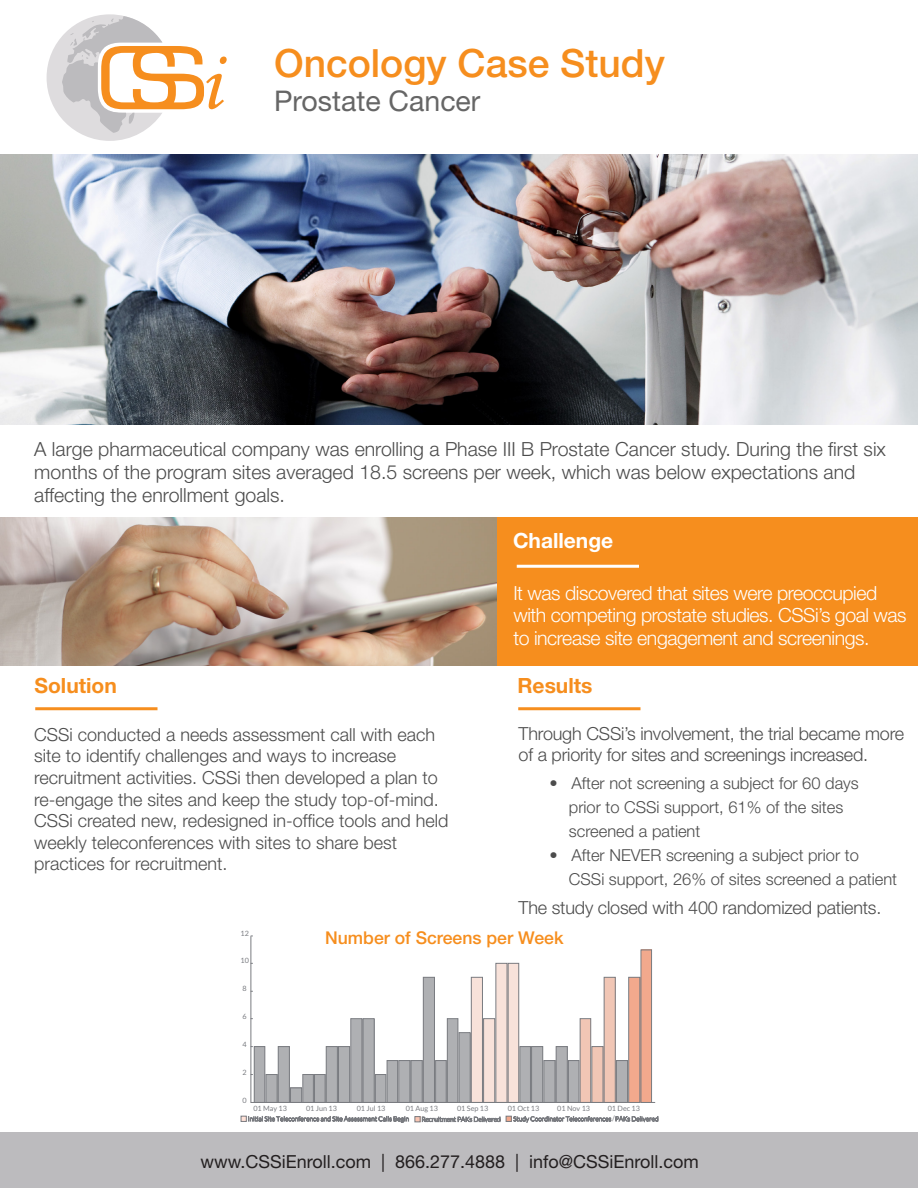
<style>
.page{position:relative;width:918px;height:1188px;background:#fff}
.page>*{position:absolute;margin:0;border:0;box-sizing:border-box;transform-origin:0 0}
.t1{font:500 39px "Helvetica Neue LT Pro";color:#f68e1e}
.t2{font:28.5px "Helvetica Neue LT Pro";color:#666}
.t3{font:700 21px "Helvetica Neue LT Pro";color:#f68e1e}
.t4{font:700 21px "Helvetica Neue LT Pro";color:#fff}
.t5{font:300 19.5px/23.4px "Helvetica Neue LT Pro";color:#4c4c4c}
.t6{font:300 19.5px/22.5px "Helvetica Neue LT Pro";letter-spacing:-.025em;color:#fff}
.t7{font:300 18px/21.6px "Helvetica Neue LT Pro";color:#4c4c4c}
.t8{font:18px "Helvetica Neue LT Pro";color:#231f20}
.t9{font:500 17.7px "Helvetica Neue LT Pro";color:#f68e1e}
.t10{font:300 16.5px/24px "Helvetica Neue LT Pro";color:#4c4c4c}
.t11{font:8.1px "Myriad Pro";color:#7a7c81}
.t12{font:7.2px "Lato";color:#7a7c81}
</style>
<div class="page">
<div style="left:0;top:1132px;width:918px;height:56px;background:#bcbbbe"></div>
<svg style="left:47px;top:14px;width:180px;height:127px"></svg>
<img style="left:0;top:154px;width:918px;height:270px">
<div style="left:496px;top:518px;width:422px;height:148px;background:#f68e1e"></div>
<hr style="left:517px;top:565px;width:122px;height:3px;background:#fff">
<hr style="left:35px;top:707px;width:123px;height:3px;background:#f68e1e">
<hr style="left:518px;top:707px;width:122px;height:3px;background:#f68e1e">
<img style="left:0;top:518px;width:496px;height:148px">
<svg style="left:250px;top:935px;width:406px;height:168px"></svg>
<div style="left:641px;top:950px;width:11px;height:152px;background:#f2a98d"></div>
<div style="left:629px;top:977px;width:11px;height:125px;background:#f2a98d"></div>
<div style="left:617px;top:1060px;width:11px;height:42px;background:#afb0b3"></div>
<div style="left:604px;top:977px;width:12px;height:125px;background:#f1c6b5"></div>
<div style="left:592px;top:1046px;width:11px;height:56px;background:#f1c6b5"></div>
<div style="left:580px;top:1019px;width:11px;height:83px;background:#f1c6b5"></div>
<div style="left:569px;top:1060px;width:10px;height:42px;background:#afb0b3"></div>
<div style="left:556px;top:1046px;width:12px;height:56px;background:#afb0b3"></div>
<div style="left:544px;top:1060px;width:11px;height:42px;background:#afb0b3"></div>
<div style="left:532px;top:1046px;width:11px;height:56px;background:#afb0b3"></div>
<div style="left:520px;top:1046px;width:11px;height:56px;background:#afb0b3"></div>
<div style="left:508px;top:963px;width:11px;height:139px;background:#f8e2da"></div>
<div style="left:496px;top:963px;width:11px;height:139px;background:#f8e2da"></div>
<div style="left:484px;top:1019px;width:11px;height:83px;background:#f8e2da"></div>
<div style="left:472px;top:977px;width:11px;height:125px;background:#f8e2da"></div>
<div style="left:459px;top:1033px;width:11px;height:69px;background:#afb0b3"></div>
<div style="left:448px;top:1019px;width:10px;height:83px;background:#afb0b3"></div>
<div style="left:436px;top:1060px;width:10px;height:42px;background:#afb0b3"></div>
<div style="left:424px;top:977px;width:11px;height:125px;background:#afb0b3"></div>
<div style="left:411px;top:1060px;width:11px;height:42px;background:#afb0b3"></div>
<div style="left:399px;top:1060px;width:11px;height:42px;background:#afb0b3"></div>
<div style="left:387px;top:1060px;width:11px;height:42px;background:#afb0b3"></div>
<div style="left:376px;top:1074px;width:10px;height:28px;background:#afb0b3"></div>
<div style="left:363px;top:1019px;width:12px;height:83px;background:#afb0b3"></div>
<div style="left:351px;top:1019px;width:11px;height:83px;background:#afb0b3"></div>
<div style="left:339px;top:1046px;width:11px;height:56px;background:#afb0b3"></div>
<div style="left:327px;top:1046px;width:11px;height:56px;background:#afb0b3"></div>
<div style="left:315px;top:1074px;width:10px;height:28px;background:#afb0b3"></div>
<div style="left:303px;top:1074px;width:11px;height:28px;background:#afb0b3"></div>
<div style="left:291px;top:1088px;width:11px;height:14px;background:#afb0b3"></div>
<div style="left:279px;top:1046px;width:11px;height:56px;background:#afb0b3"></div>
<div style="left:266px;top:1074px;width:11px;height:28px;background:#afb0b3"></div>
<div style="left:255px;top:1046px;width:10px;height:56px;background:#afb0b3"></div>
<div style="left:641px;top:949px;width:11px;height:154px;border:1px solid #7a7c81"></div>
<div style="left:628px;top:977px;width:12px;height:126px;border:1px solid #7a7c81"></div>
<div style="left:616px;top:1060px;width:12px;height:43px;border:1px solid #7a7c81"></div>
<div style="left:604px;top:977px;width:12px;height:126px;border:1px solid #7a7c81"></div>
<div style="left:591px;top:1046px;width:12px;height:57px;border:1px solid #7a7c81"></div>
<div style="left:580px;top:1018px;width:11px;height:85px;border:1px solid #7a7c81"></div>
<div style="left:568px;top:1060px;width:11px;height:43px;border:1px solid #7a7c81"></div>
<div style="left:556px;top:1046px;width:12px;height:57px;border:1px solid #7a7c81"></div>
<div style="left:543px;top:1060px;width:12px;height:43px;border:1px solid #7a7c81"></div>
<div style="left:531px;top:1046px;width:12px;height:57px;border:1px solid #7a7c81"></div>
<div style="left:519px;top:1046px;width:12px;height:57px;border:1px solid #7a7c81"></div>
<div style="left:508px;top:963px;width:11px;height:140px;border:1px solid #7a7c81"></div>
<div style="left:495px;top:963px;width:12px;height:140px;border:1px solid #7a7c81"></div>
<div style="left:483px;top:1018px;width:12px;height:85px;border:1px solid #7a7c81"></div>
<div style="left:471px;top:977px;width:12px;height:126px;border:1px solid #7a7c81"></div>
<div style="left:459px;top:1032px;width:12px;height:71px;border:1px solid #7a7c81"></div>
<div style="left:447px;top:1018px;width:11px;height:85px;border:1px solid #7a7c81"></div>
<div style="left:435px;top:1060px;width:12px;height:43px;border:1px solid #7a7c81"></div>
<div style="left:423px;top:977px;width:12px;height:126px;border:1px solid #7a7c81"></div>
<div style="left:411px;top:1060px;width:12px;height:43px;border:1px solid #7a7c81"></div>
<div style="left:398px;top:1060px;width:12px;height:43px;border:1px solid #7a7c81"></div>
<div style="left:387px;top:1060px;width:11px;height:43px;border:1px solid #7a7c81"></div>
<div style="left:375px;top:1074px;width:11px;height:29px;border:1px solid #7a7c81"></div>
<div style="left:363px;top:1018px;width:12px;height:85px;border:1px solid #7a7c81"></div>
<div style="left:350px;top:1018px;width:12px;height:85px;border:1px solid #7a7c81"></div>
<div style="left:338px;top:1046px;width:12px;height:57px;border:1px solid #7a7c81"></div>
<div style="left:326px;top:1046px;width:12px;height:57px;border:1px solid #7a7c81"></div>
<div style="left:314px;top:1074px;width:12px;height:29px;border:1px solid #7a7c81"></div>
<div style="left:302px;top:1074px;width:12px;height:29px;border:1px solid #7a7c81"></div>
<div style="left:290px;top:1088px;width:12px;height:15px;border:1px solid #7a7c81"></div>
<div style="left:278px;top:1046px;width:12px;height:57px;border:1px solid #7a7c81"></div>
<div style="left:266px;top:1074px;width:12px;height:29px;border:1px solid #7a7c81"></div>
<div style="left:254px;top:1046px;width:11px;height:57px;border:1px solid #7a7c81"></div>
<svg style="left:241px;top:1115px;width:168px;height:8px"></svg>
<svg style="left:415px;top:1116px;width:85px;height:7px"></svg>
<svg style="left:506px;top:1115px;width:152px;height:8px"></svg>
<h1 class="t1" style="left:274px;top:40px;width:392px">Oncology Case Study</h1>
<h2 class="t2" style="left:274px;top:84px;width:208px">Prostate Cancer</h2>
<p class="t5" style="left:34px;top:437px;width:853px">A large pharmaceutical company was enrolling a Phase III B Prostate Cancer study. During the first six months of the program sites averaged 18.5 screens per week, which was below expectations and affecting the enrollment goals.</p>
<p class="t4" style="left:513px;top:527px;width:102px">Challenge</p>
<p class="t6" style="left:513px;top:581px;width:395px">It was discovered that sites were preoccupied with competing prostate studies. CSSi’s goal was to increase site engagement and screenings.</p>
<p class="t3" style="left:34px;top:672px;width:84px">Solution</p>
<p class="t3" style="left:518px;top:672px;width:77px">Results</p>
<p class="t7" style="left:519px;top:722px;width:387px">Through CSSi’s involvement, the trial became more of a priority for sites and screenings increased.</p>
<p class="t7" style="left:34px;top:723px;width:416px">CSSi conducted a needs assessment call with each site to identify challenges and ways to increase recruitment activities. CSSi then developed a plan to re-engage the sites and keep the study top-of-mind.<br>CSSi created new, redesigned in-office tools and held weekly teleconferences with sites to share best practices for recruitment.</p>
<p class="t10" style="left:569px;top:771px;width:291px;text-indent:-19px">• After not screening a subject for 60 days prior to CSSi support, 61% of the sites screened a patient</p>
<p class="t10" style="left:569px;top:843px;width:330px;text-indent:-19px">• After NEVER screening a subject prior to<br>CSSi support, 26% of sites screened a patient</p>
<p class="t7" style="left:519px;top:896px;width:364px">The study closed with 400 randomized patients.</p>
<p class="t12" style="left:240px;top:929px;width:10px">12</p>
<p class="t12" style="left:240px;top:957px;width:10px">10</p>
<p class="t12" style="left:243px;top:985px;width:6px">8</p>
<p class="t12" style="left:243px;top:1012px;width:6px">6</p>
<p class="t12" style="left:243px;top:1040px;width:6px">4</p>
<p class="t12" style="left:243px;top:1068px;width:6px">2</p>
<p class="t12" style="left:243px;top:1096px;width:6px">0</p>
<p class="t9" style="left:325px;top:927px;width:240px">Number of Screens per Week</p>
<p class="t12" style="left:253px;top:1104px;width:35px">01 May 13</p>
<p class="t12" style="left:306px;top:1104px;width:32px">01 Jun 13</p>
<p class="t12" style="left:357px;top:1104px;width:30px">01 Jul 13</p>
<p class="t12" style="left:406px;top:1104px;width:34px">01 Aug 13</p>
<p class="t12" style="left:457px;top:1104px;width:33px">01 Sep 13</p>
<p class="t12" style="left:508px;top:1104px;width:33px">01 Oct 13</p>
<p class="t12" style="left:557px;top:1104px;width:34px">01 Nov 13</p>
<p class="t12" style="left:608px;top:1104px;width:34px">01 Dec 13</p>
<p class="t11" style="left:612px;top:1114px;width:4px">/</p>
<p class="t8" style="left:201px;top:1150px;width:500px">www.CSSiEnroll.com | 866.277.4888 | info@CSSiEnroll.com</p>
</div>
